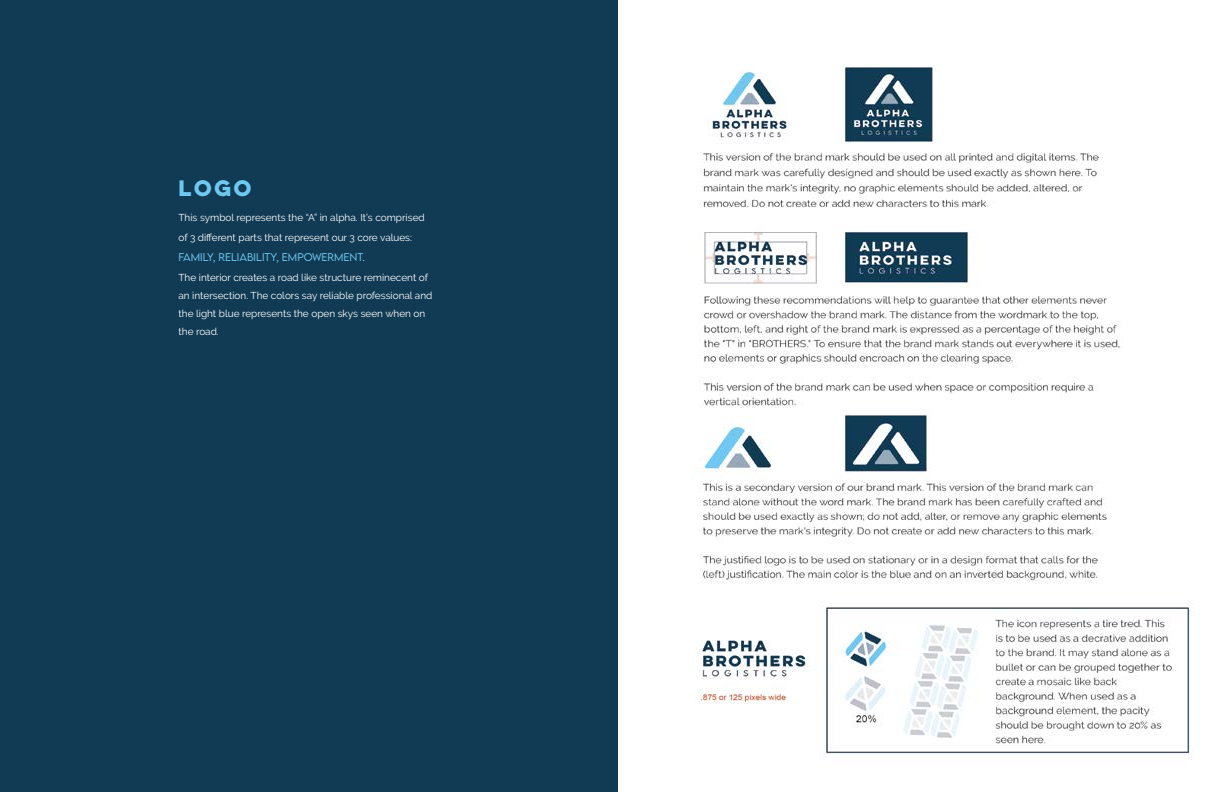
<style>
.page{position:relative;width:1224px;height:792px;background:#fff}
.page>*{position:absolute;margin:0;border:0;box-sizing:border-box;transform-origin:0 0}
.t1{font:700 20px "Lulo Clean W01 One";color:#6ec8f0}
.t2{font:10px/18px "Raleway";color:#fff}
.t3{font:300 10px "LEMONMILK";color:#6ec6f0}
</style>
<div class="page">
<img style="left:692px;top:65px;width:503px;height:690px">
<div style="left:0;top:0;width:618px;height:792px;background:#113b54"></div>
<h1 class="t1" style="left:178px;top:174px;width:79px">Logo</h1>
<p class="t2" style="left:178px;top:208px;width:248px;line-height:20px">This symbol represents the “A” in alpha. It’s comprised of 3 different parts that represent our 3 core values:</p>
<p class="t3" style="left:178px;top:251px;width:188px">FAMILY, RELIABILITY, EMPOWERMENT.</p>
<p class="t2" style="left:178px;top:269px;width:255px">The interior creates a road like structure reminecent of an intersection. The colors say reliable professional and the light blue represents the open skys seen when on the road.</p>
</div>
